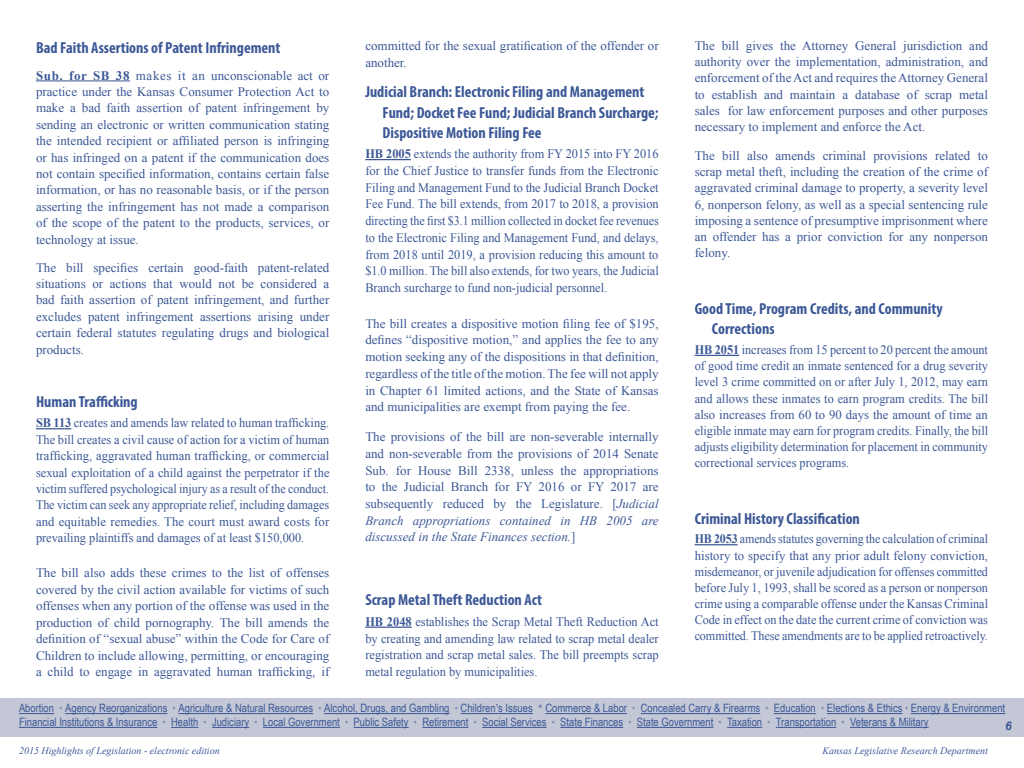
<style>
.page{position:relative;width:1024px;height:768px;background:#fff}
.page>*{position:absolute;margin:0;border:0;box-sizing:border-box;transform-origin:0 0}
.t1{font:700 condensed 16px/20.3px "Myriad Pro";color:#3c5896}
.p1{font:13px/16.7px "Times New Roman";color:#3c5896;text-align:justify}
.P2_-_2_bold_underlin{font:13px/16.7px "Times New Roman";color:#3c5896;text-align:justify;scale:.95 1}
.p4u_-_four_underline{font:13px/16.4px "Times New Roman";color:#3c5896;text-align:justify}
.P2_-_2_bold_underlin-2{font:13px/16.2px "Times New Roman";color:#3c5896;text-align:justify;scale:.94 1}
.P2_-_2_bold_underlin-3{font:13px/16.2px "Times New Roman";color:#3c5896;text-align:justify;scale:.92 1}
.t2{font:italic 700 12px "Arial";color:#3c5896}
.t3{font:11.5px/13.8px "Arial Narrow";color:#3c5896}
.t4{font:italic 10px "Times New Roman";color:#3c5896}
.s1{font-weight:700}
.s2{font-style:italic}
.s3{font-family:"Minion Pro";font-size:8px}
.s4{font-family:"Minion Pro"}
</style>
<div class="page">
<div style="left:0;top:699px;width:1024px;height:38px;background:#c3c7d6"></div>
<hr style="left:19px;top:713px;width:35px;height:1px;background:#3c5896">
<hr style="left:65px;top:713px;width:102px;height:1px;background:#3c5896">
<hr style="left:178px;top:713px;width:135px;height:1px;background:#3c5896">
<hr style="left:324px;top:713px;width:126px;height:1px;background:#3c5896">
<hr style="left:461px;top:713px;width:35px;height:1px;background:#3c5896">
<hr style="left:498px;top:713px;width:35px;height:1px;background:#3c5896">
<hr style="left:545px;top:713px;width:82px;height:1px;background:#3c5896">
<hr style="left:641px;top:713px;width:119px;height:1px;background:#3c5896">
<hr style="left:774px;top:713px;width:42px;height:1px;background:#3c5896">
<hr style="left:827px;top:713px;width:75px;height:1px;background:#3c5896">
<hr style="left:911px;top:713px;width:94px;height:1px;background:#3c5896">
<hr style="left:19px;top:727px;width:138px;height:1px;background:#3c5896">
<svg style="left:171px;top:727px;width:27px;height:1px"></svg>
<hr style="left:212px;top:727px;width:37px;height:1px;background:#3c5896">
<hr style="left:263px;top:727px;width:77px;height:1px;background:#3c5896">
<hr style="left:354px;top:727px;width:55px;height:1px;background:#3c5896">
<hr style="left:422px;top:727px;width:46px;height:1px;background:#3c5896">
<hr style="left:482px;top:727px;width:65px;height:1px;background:#3c5896">
<hr style="left:560px;top:727px;width:63px;height:1px;background:#3c5896">
<hr style="left:637px;top:727px;width:76px;height:1px;background:#3c5896">
<hr style="left:727px;top:727px;width:35px;height:1px;background:#3c5896">
<hr style="left:776px;top:727px;width:60px;height:1px;background:#3c5896">
<hr style="left:850px;top:727px;width:79px;height:1px;background:#3c5896">
<hr style="left:36px;top:81px;width:94px;height:1px;background:#3c5896">
<hr style="left:36px;top:428px;width:35px;height:1px;background:#3c5896">
<hr style="left:365px;top:159px;width:46px;height:1px;background:#3c5896">
<hr style="left:365px;top:627px;width:47px;height:1px;background:#3c5896">
<hr style="left:695px;top:355px;width:44px;height:1px;background:#3c5896">
<hr style="left:695px;top:544px;width:43px;height:1px;background:#3c5896">
<p class="t1" style="left:36px;top:37px;width:246px">Bad Faith Assertions of Patent Infringement</p>
<p class="p4u_-_four_underline" style="left:36px;top:67px;width:295px"><span class="s1">Sub. for SB 38</span> makes it an unconscionable act or practice under the Kansas Consumer Protection Act to make a bad faith assertion of patent infringement by sending an electronic or written communication stating the intended recipient or affiliated person is infringing or has infringed on a patent if the communication does not contain specified information, contains certain false information, or has no reasonable basis, or if the person asserting the infringement has not made a comparison of the scope of the patent to the products, services, or technology at issue.</p>
<p class="p1" style="left:36px;top:259px;width:295px;line-height:16.4px">The bill specifies certain good-faith patent-related situations or actions that would not be considered a bad faith assertion of patent infringement, and further excludes patent infringement assertions arising under certain federal statutes regulating drugs and biological products.</p>
<p class="t1" style="left:36px;top:392px;width:103px">Human Trafficking</p>
<p class="P2_-_2_bold_underlin" style="left:36px;top:415px;width:310px;line-height:16.4px"><span class="s1">SB 113</span> creates and amends law related to human trafficking.<br>The bill creates a civil cause of action for a victim of human trafficking, aggravated human trafficking, or commercial sexual exploitation of a child against the perpetrator if the victim suffered psychological injury as a result of the conduct.<br>The victim can seek any appropriate relief, including damages and equitable remedies. The court must award costs for prevailing plaintiffs and damages of at least $150,000.</p>
<p class="p1" style="left:36px;top:565px;width:295px;line-height:16.4px">The bill also adds these crimes to the list of offenses covered by the civil action available for victims of such offenses when any portion of the offense was used in the production of child pornography. The bill amends the definition of “sexual abuse” within the Code for Care of Children to include allowing, permitting, or encouraging a child to engage in aggravated human trafficking, if</p>
<p class="p1" style="left:365px;top:37px;width:295px">committed for the sexual gratification of the offender or another.</p>
<p class="t1" style="left:383px;top:81px;width:278px;text-indent:-17px">Judicial Branch: Electronic Filing and Management<br>Fund; Docket Fee Fund; Judicial Branch Surcharge;<br>Dispositive Motion Filing Fee</p>
<p class="P2_-_2_bold_underlin" style="left:365px;top:145px;width:310px"><span class="s1">HB 2005</span> extends the authority from FY 2015 into FY 2016 for the Chief Justice to transfer funds from the Electronic Filing and Management Fund to the Judicial Branch Docket Fee Fund. The bill extends, from 2017 to 2018, a provision directing the first $3.1 million collected in docket fee revenues to the Electronic Filing and Management Fund, and delays, from 2018 until 2019, a provision reducing this amount to $1.0 million. The bill also extends, for two years, the Judicial Branch surcharge to fund non-judicial personnel.</p>
<p class="p1" style="left:365px;top:315px;width:295px">The bill creates a dispositive motion filing fee of $195, defines “dispositive motion,” and applies the fee to any motion seeking any of the dispositions in that definition, regardless of the title of the motion. The fee will not apply in Chapter 61 limited actions, and the State of Kansas and municipalities are exempt from paying the fee.</p>
<p class="p1" style="left:365px;top:428px;width:295px">The provisions of the bill are non-severable internally and non-severable from the provisions of 2014 Senate Sub. for House Bill 2338, unless the appropriations to the Judicial Branch for FY 2016 or FY 2017 are subsequently reduced by the Legislature. [<span class="s2">Judicial Branch appropriations contained in HB 2005 are discussed in the State Finances section.</span>]</p>
<p class="t1" style="left:365px;top:590px;width:178px">Scrap Metal Theft Reduction Act</p>
<p class="P2_-_2_bold_underlin" style="left:365px;top:613px;width:310px"><span class="s1">HB 2048</span> establishes the Scrap Metal Theft Reduction Act by creating and amending law related to scrap metal dealer registration and scrap metal sales. The bill preempts scrap metal regulation by municipalities.</p>
<p class="p1" style="left:695px;top:37px;width:295px;line-height:16.2px">The bill gives the Attorney General jurisdiction and authority over the implementation, administration, and enforcement of the Act and requires the Attorney General to establish and maintain a database of scrap metal sales for law enforcement purposes and other purposes necessary to implement and enforce the Act.</p>
<p class="p1" style="left:695px;top:147px;width:295px;line-height:16.2px">The bill also amends criminal provisions related to scrap metal theft, including the creation of the crime of aggravated criminal damage to property, a severity level 6, nonperson felony, as well as a special sentencing rule imposing a sentence of presumptive imprisonment where an offender has a prior conviction for any nonperson felony.</p>
<p class="t1" style="left:712px;top:299px;width:232px;line-height:19.8px;text-indent:-17px">Good Time, Program Credits, and Community<br>Corrections</p>
<p class="P2_-_2_bold_underlin-2" style="left:695px;top:341px;width:314px"><span class="s1">HB 2051</span> increases from 15 percent to 20 percent the amount of good time credit an inmate sentenced for a drug severity level 3 crime committed on or after July 1, 2012, may earn and allows these inmates to earn program credits. The bill also increases from 60 to 90 days the amount of time an eligible inmate may earn for program credits. Finally, the bill adjusts eligibility determination for placement in community correctional services programs.</p>
<p class="t1" style="left:695px;top:508px;width:167px">Criminal History Classification</p>
<p class="P2_-_2_bold_underlin-3" style="left:695px;top:531px;width:321px"><span class="s1">HB 2053</span> amends statutes governing the calculation of criminal history to specify that any prior adult felony conviction, misdemeanor, or juvenile adjudication for offenses committed before July 1, 1993, shall be scored as a person or nonperson crime using a comparable offense under the Kansas Criminal Code in effect on the date the current crime of conviction was committed. These amendments are to be applied retroactively.</p>
<p class="t3" style="left:19px;top:701px;width:988px">Abortion <span class="s3">*</span> Agency Reorganizations <span class="s3">*</span> Agriculture &amp; Natural Resources <span class="s3">*</span> Alcohol, Drugs, and Gambling <span class="s3">*</span> Children<span class="s4">’</span>s Issues <span class="s4">*</span> Commerce &amp; Labor <span class="s3">*</span> Concealed Carry &amp; Firearms <span class="s3">*</span> Education <span class="s3">*</span> Elections &amp; Ethics <span class="s3">*</span> Energy &amp; Environment<br>Financial Institutions &amp; Insurance <span class="s3">*</span> Health <span class="s3">*</span> Judiciary <span class="s3">*</span> Local Government <span class="s3">*</span> Public Safety <span class="s3">*</span> Retirement <span class="s3">*</span> Social Services <span class="s3">*</span> State Finances <span class="s3">*</span> State Government <span class="s3">*</span> Taxation <span class="s3">*</span> Transportation <span class="s3">*</span> Veterans &amp; Military</p>
<p class="t2" style="left:1005px;top:718px;width:8px">6</p>
<p class="t4" style="left:19px;top:744px;width:202px">2015 Highlights of Legislation - electronic edition</p>
<p class="t4" style="left:823px;top:744px;width:167px">Kansas Legislative Research Department</p>
</div>
